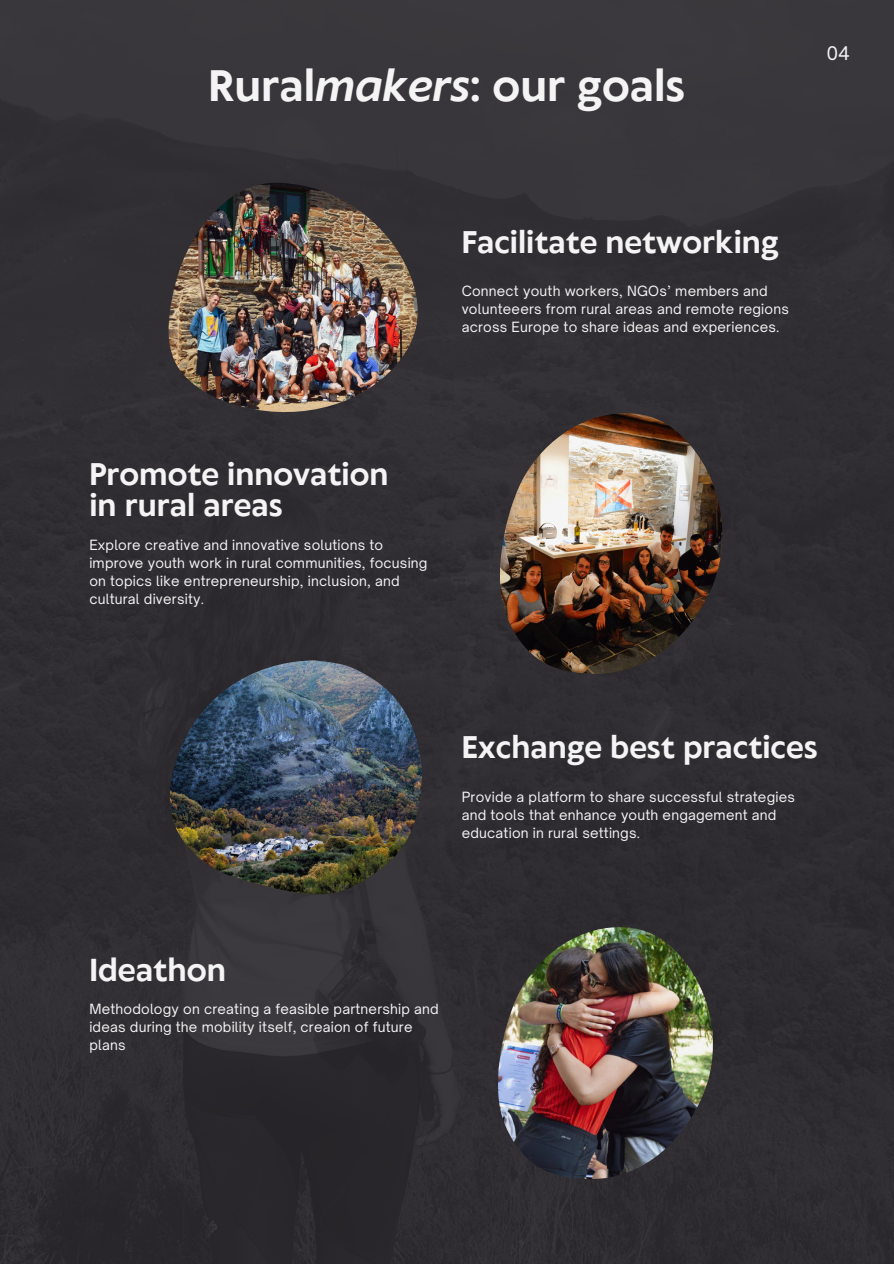
<style>
.page{position:relative;width:894px;height:1264px;background:#fff}
.page>*{position:absolute;margin:0;border:0;box-sizing:border-box;transform-origin:0 0}
.t1{font:700 41.25px "Klein Text";color:#f4f4f4}
.t2{font:700 29.7px "Klein Text";color:#f4f4f4}
.t3{font:700 29.25px/31.5px "Klein Text";color:#f4f4f4}
.t4{font:18px "Open Sauce One";color:#f4f4f4}
.t5{font:13.5px/18px "Open Sauce One";letter-spacing:.015em;color:#f4f4f4}
.s1{font-style:italic}
</style>
<div class="page">
<img style="left:0;top:0;width:893px;height:1263px">
<img style="left:168px;top:182px;width:249px;height:230px">
<img style="left:500px;top:413px;width:222px;height:261px">
<img style="left:169px;top:660px;width:253px;height:234px">
<img style="left:498px;top:927px;width:214px;height:252px">
<h1 class="t1" style="left:208px;top:65px;width:478px">Rural<span class="s1">makers</span>: our goals</h1>
<p class="t4" style="left:826px;top:42px;width:25px">04</p>
<p class="t3" style="left:461px;top:228px;width:318px">Facilitate networking</p>
<h2 class="t5" style="left:461px;top:282px;width:328px">Connect youth workers, NGOs’ members and volunteeers from rural areas and remote regions across Europe to share ideas and experiences.</h2>
<p class="t3" style="left:89px;top:460px;width:300px">Promote innovation in rural areas</p>
<p class="t5" style="left:89px;top:536px;width:339px">Explore creative and innovative solutions to improve youth work in rural communities, focusing on topics like entrepreneurship, inclusion, and cultural diversity.</p>
<h2 class="t3" style="left:461px;top:733px;width:357px">Exchange best practices</h2>
<p class="t5" style="left:461px;top:787px;width:334px">Provide a platform to share successful strategies and tools that enhance youth engagement and education in rural settings.</p>
<h2 class="t2" style="left:89px;top:954px;width:138px">Ideathon</h2>
<p class="t5" style="left:89px;top:1000px;width:351px">Methodology on creating a feasible partnership and ideas during the mobility itself, creaion of future plans</p>
</div>
